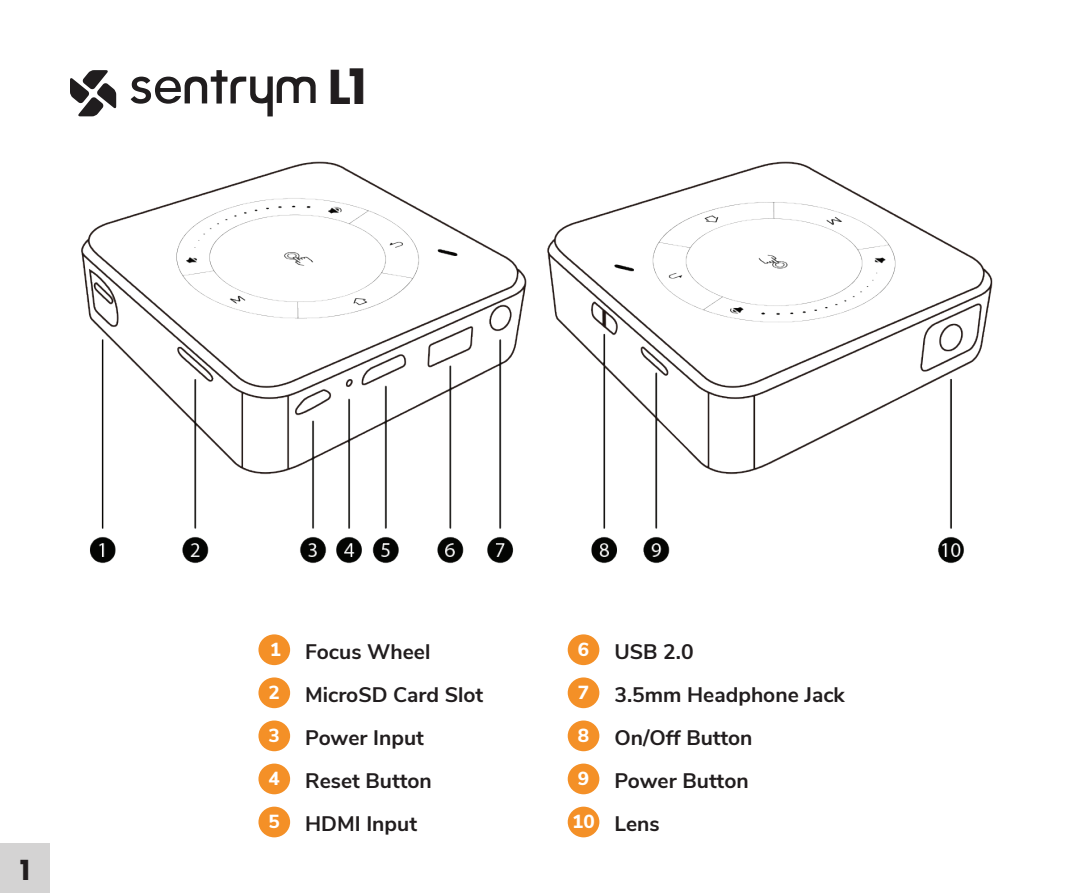
<style>
.page{position:relative;width:1092px;height:893px;background:#fff}
.page>*{position:absolute;margin:0;border:0;box-sizing:border-box;transform-origin:0 0}
.t1{font:700 49px "Poppins";color:#211d1e}
.t2{font:700 27.65px "Poppins";color:#211d1e}
.t3{font:700 21px/43.1px "Nunito Sans";color:#211d1e}
.s1{font-weight:800;font-size:18.9px;color:#fff}
</style>
<div class="page">
<img style="left:81px;top:161px;width:912px;height:403px">
<div style="left:258px;top:634px;width:32px;height:31px;background:#f49027;border-radius:50%"></div>
<div style="left:258px;top:677px;width:32px;height:31px;background:#f49027;border-radius:50%"></div>
<div style="left:568px;top:677px;width:31px;height:31px;background:#f49027;border-radius:50%"></div>
<div style="left:258px;top:720px;width:32px;height:31px;background:#f49027;border-radius:50%"></div>
<div style="left:568px;top:720px;width:31px;height:31px;background:#f49027;border-radius:50%"></div>
<div style="left:258px;top:763px;width:32px;height:31px;background:#f49027;border-radius:50%"></div>
<div style="left:568px;top:763px;width:31px;height:31px;background:#f49027;border-radius:50%"></div>
<div style="left:258px;top:807px;width:32px;height:30px;background:#f49027;border-radius:50%"></div>
<div style="left:568px;top:807px;width:31px;height:30px;background:#f49027;border-radius:50%"></div>
<div style="left:568px;top:634px;width:31px;height:31px;background:#f49027;border-radius:50%"></div>
<div style="left:0;top:843px;width:50px;height:50px;background:#d4d3d3"></div>
<svg style="left:131px;top:70px;width:185px;height:46px"></svg>
<svg style="left:70px;top:70px;width:46px;height:46px"></svg>
<h2 class="t2" style="left:20px;top:854px;width:12px">1</h2>
<h1 class="t1" style="left:328px;top:59px;width:40px">L1</h1>
<p class="t3" style="left:269px;top:629px;width:216px"><span class="s1">1</span> Focus Wheel<br><span class="s1">2</span> MicroSD Card Slot</p>
<p class="t3" style="left:578px;top:629px;width:117px"><span class="s1">6</span> USB 2.0</p>
<p class="t3" style="left:578px;top:672px;width:268px"><span class="s1">7</span> 3.5mm Headphone Jack</p>
<p class="t3" style="left:269px;top:715px;width:157px"><span class="s1">3</span> Power Input</p>
<p class="t3" style="left:578px;top:715px;width:176px"><span class="s1">8</span> On/Off Button</p>
<p class="t3" style="left:269px;top:758px;width:165px"><span class="s1">4</span> Reset Button</p>
<p class="t3" style="left:578px;top:758px;width:172px"><span class="s1">9</span> Power Button</p>
<p class="t3" style="left:269px;top:801px;width:150px"><span class="s1">5</span> HDMI Input</p>
<p class="t3" style="left:572px;top:801px;width:89px"><span class="s1">10</span> Lens</p>
</div>
